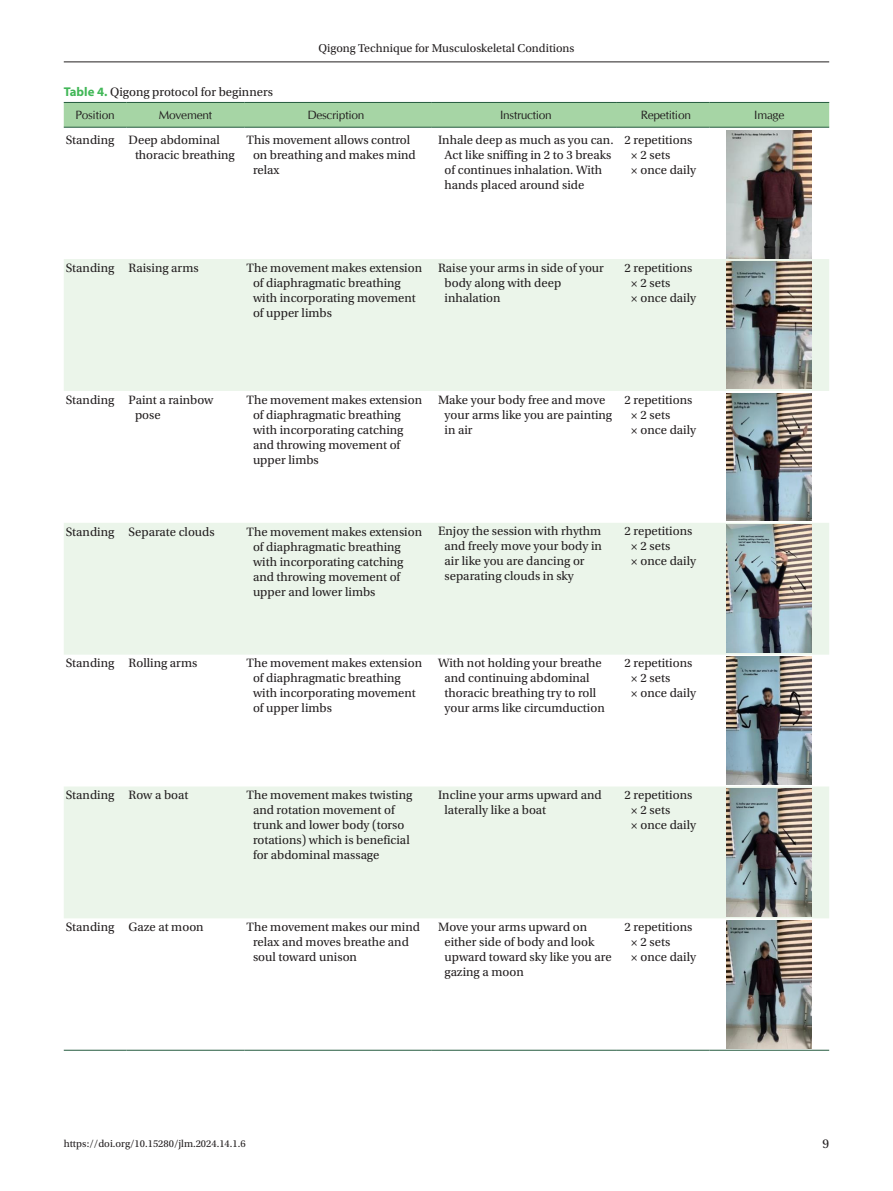
<style>
.page{position:relative;width:893px;height:1191px;background:#fff}
.page>*{position:absolute;margin:0;border:0;box-sizing:border-box;transform-origin:0 0}
.t1{font:13.5px "Utopia Std";color:#231f20}
.t2{font:12.75px/15px "Utopia Std";color:#231f20}
.t3{font:12px "CG Omega";letter-spacing:-.02em;color:#231f20}
.t4{font:12px "Utopia Std";color:#231f20}
.t5{font:10.5px "Utopia Std";color:#231f20}
.s1{font-family:"Myriad Pro";font-weight:700;color:#41b757}
</style>
<div class="page">
<hr style="left:64px;top:61px;width:765px;height:1px;background:#231f20">
<div style="left:64px;top:103px;width:765px;height:24px;background:#a6d5a5"></div>
<svg style="left:64px;top:259px;width:765px;height:659px;fill:#ebf5ea"></svg>
<hr style="left:64px;top:102px;width:62px;height:1px;background:#245a3e">
<hr style="left:126px;top:102px;width:118px;height:1px;background:#245a3e">
<hr style="left:244px;top:102px;width:188px;height:1px;background:#245a3e">
<hr style="left:432px;top:102px;width:184px;height:1px;background:#245a3e">
<hr style="left:616px;top:102px;width:93px;height:1px;background:#245a3e">
<hr style="left:709px;top:102px;width:120px;height:1px;background:#245a3e">
<hr style="left:64px;top:127px;width:62px;height:1px;background:#245a3e">
<hr style="left:126px;top:127px;width:118px;height:1px;background:#245a3e">
<hr style="left:244px;top:127px;width:188px;height:1px;background:#245a3e">
<hr style="left:432px;top:127px;width:184px;height:1px;background:#245a3e">
<hr style="left:616px;top:127px;width:93px;height:1px;background:#245a3e">
<hr style="left:709px;top:127px;width:120px;height:1px;background:#245a3e">
<hr style="left:64px;top:1049px;width:62px;height:1px;background:#245a3e">
<hr style="left:126px;top:1049px;width:118px;height:1px;background:#245a3e">
<hr style="left:244px;top:1049px;width:188px;height:1px;background:#245a3e">
<hr style="left:432px;top:1049px;width:184px;height:1px;background:#245a3e">
<hr style="left:616px;top:1049px;width:93px;height:1px;background:#245a3e">
<hr style="left:709px;top:1049px;width:120px;height:1px;background:#245a3e">
<img style="left:727px;top:130px;width:85px;height:128px">
<img style="left:727px;top:261px;width:85px;height:128px">
<img style="left:727px;top:393px;width:85px;height:127px">
<img style="left:727px;top:525px;width:85px;height:127px">
<img style="left:727px;top:657px;width:85px;height:127px">
<img style="left:727px;top:788px;width:85px;height:128px">
<img style="left:727px;top:920px;width:85px;height:128px">
<p class="t4" style="left:318px;top:41px;width:257px">Qigong Technique for Musculoskeletal Conditions</p>
<p class="t2" style="left:64px;top:84px;width:211px"><span class="s1">Table 4.</span> Qigong protocol for beginners</p>
<p class="t3" style="left:75px;top:108px;width:41px">Position</p>
<p class="t3" style="left:159px;top:108px;width:55px">Movement</p>
<p class="t3" style="left:307px;top:108px;width:59px">Description</p>
<p class="t3" style="left:500px;top:108px;width:53px">Instruction</p>
<p class="t3" style="left:641px;top:108px;width:52px">Repetition</p>
<p class="t3" style="left:754px;top:108px;width:32px">Image</p>
<p class="t2" style="left:135px;top:133px;width:101px;text-indent:-69px">Standing Deep abdominal thoracic breathing</p>
<p class="t2" style="left:253px;top:133px;width:164px;text-indent:-6px">This movement allows control on breathing and makes mind relax</p>
<p class="t2" style="left:445px;top:133px;width:171px;text-indent:-6px">Inhale deep as much as you can.<br>Act like sniffing in 2 to 3 breaks of continues inhalation. With hands placed around side</p>
<p class="t2" style="left:631px;top:133px;width:67px;text-indent:-6px">2 repetitions × 2 sets<br>× once daily</p>
<p class="t2" style="left:66px;top:260px;width:134px">Standing Raising arms</p>
<p class="t2" style="left:253px;top:260px;width:171px;text-indent:-6px">The movement makes extension of diaphragmatic breathing with incorporating movement of upper limbs</p>
<p class="t2" style="left:445px;top:260px;width:161px;text-indent:-6px">Raise your arms in side of your body along with deep inhalation</p>
<p class="t2" style="left:631px;top:260px;width:67px;text-indent:-6px">2 repetitions × 2 sets<br>× once daily</p>
<p class="t2" style="left:135px;top:392px;width:80px;text-indent:-69px">Standing Paint a rainbow pose</p>
<p class="t2" style="left:253px;top:392px;width:171px;text-indent:-6px">The movement makes extension of diaphragmatic breathing with incorporating catching and throwing movement of upper limbs</p>
<p class="t2" style="left:445px;top:392px;width:169px;text-indent:-6px">Make your body free and move your arms like you are painting in air</p>
<p class="t2" style="left:631px;top:392px;width:67px;text-indent:-6px">2 repetitions × 2 sets<br>× once daily</p>
<p class="t2" style="left:66px;top:524px;width:150px">Standing Separate clouds</p>
<p class="t2" style="left:253px;top:524px;width:171px;text-indent:-6px">The movement makes extension of diaphragmatic breathing with incorporating catching and throwing movement of upper and lower limbs</p>
<p class="t2" style="left:445px;top:524px;width:159px;text-indent:-6px">Enjoy the session with rhythm and freely move your body in air like you are dancing or separating clouds in sky</p>
<p class="t2" style="left:631px;top:524px;width:67px;text-indent:-6px">2 repetitions × 2 sets<br>× once daily</p>
<p class="t2" style="left:66px;top:656px;width:133px">Standing Rolling arms</p>
<p class="t2" style="left:253px;top:656px;width:171px;text-indent:-6px">The movement makes extension of diaphragmatic breathing with incorporating movement of upper limbs</p>
<p class="t2" style="left:445px;top:656px;width:162px;text-indent:-6px">With not holding your breathe and continuing abdominal thoracic breathing try to roll your arms like circumduction</p>
<p class="t2" style="left:631px;top:656px;width:67px;text-indent:-6px">2 repetitions × 2 sets<br>× once daily</p>
<p class="t2" style="left:66px;top:788px;width:124px">Standing Row a boat</p>
<p class="t2" style="left:253px;top:788px;width:161px;text-indent:-6px">The movement makes twisting and rotation movement of trunk and lower body (torso rotations) which is beneficial for abdominal massage</p>
<p class="t2" style="left:445px;top:788px;width:159px;text-indent:-6px">Incline your arms upward and laterally like a boat</p>
<p class="t2" style="left:631px;top:788px;width:67px;text-indent:-6px">2 repetitions × 2 sets<br>× once daily</p>
<p class="t2" style="left:66px;top:919px;width:139px">Standing Gaze at moon</p>
<p class="t2" style="left:253px;top:919px;width:169px;text-indent:-6px">The movement makes our mind relax and moves breathe and soul toward unison</p>
<p class="t2" style="left:445px;top:919px;width:169px;text-indent:-6px">Move your arms upward on either side of body and look upward toward sky like you are gazing a moon</p>
<p class="t2" style="left:631px;top:919px;width:67px;text-indent:-6px">2 repetitions × 2 sets<br>× once daily</p>
<p class="t5" style="left:64px;top:1137px;width:183px">https://doi.org/10.15280/jlm.2024.14.1.6</p>
<p class="t1" style="left:822px;top:1135px;width:8px">9</p>
</div>
